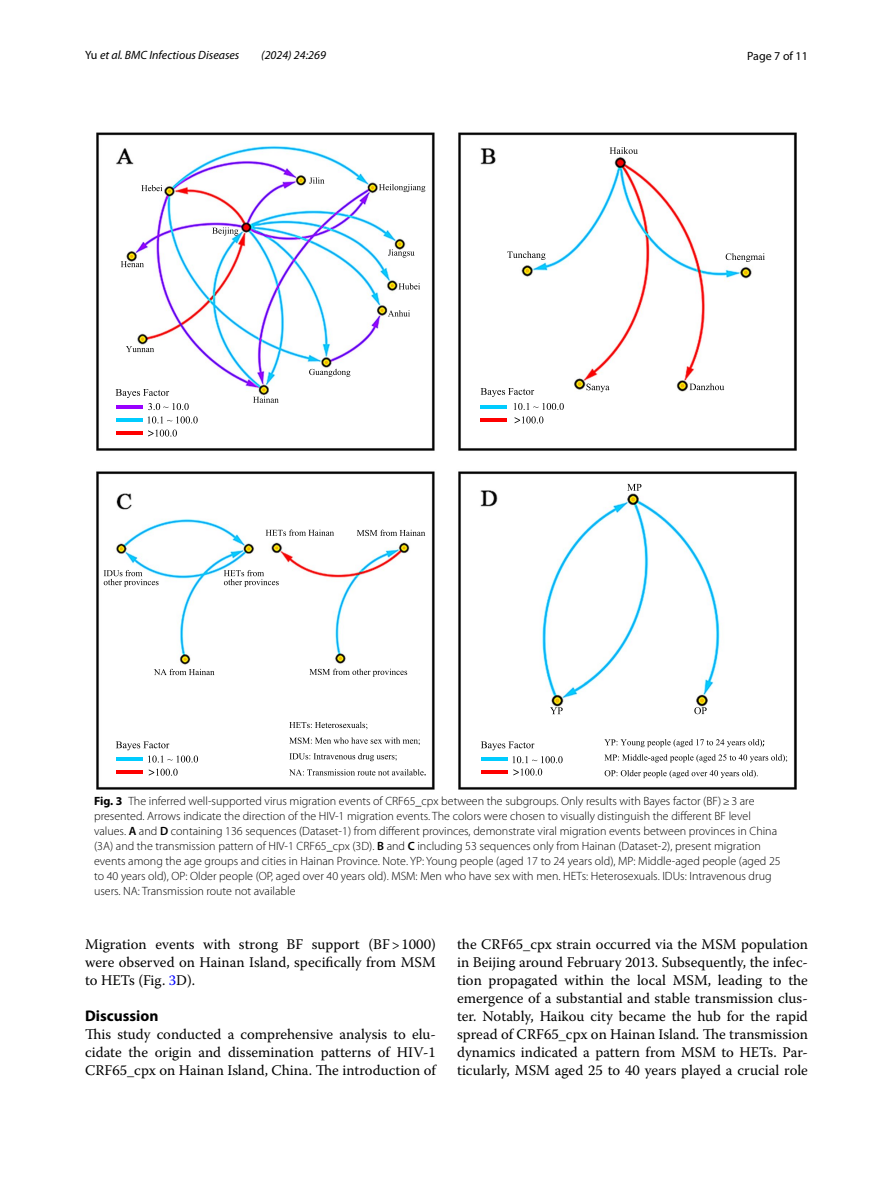
<style>
.page{position:relative;width:893px;height:1187px;background:#fff}
.page>*{position:absolute;margin:0;border:0;box-sizing:border-box;transform-origin:0 0}
.t1{font:700 15.45px "Myriad Pro";color:#000}
.t2{font:14.7px/18px "Warnock Pro";color:#000;text-align:justify}
.t3{font:300 12px/15px "Myriad Pro";color:#000}
.t4{font:italic 12px "Myriad Pro";color:#000}
.t5{font:12px "Myriad Pro";color:#000}
.s1{font-style:normal}
.s2{font-weight:700}
.s3{font-weight:600}
.s4{color:#00f}
</style>
<div class="page">
<img style="left:96px;top:133px;width:701px;height:656px">
<svg style="left:289px;top:721px;width:137px;height:54px"></svg>
<svg style="left:379px;top:184px;width:46px;height:8px"></svg>
<svg style="left:388px;top:249px;width:27px;height:8px"></svg>
<svg style="left:388px;top:310px;width:22px;height:6px"></svg>
<svg style="left:399px;top:283px;width:21px;height:6px"></svg>
<svg style="left:309px;top:369px;width:41px;height:8px"></svg>
<svg style="left:253px;top:396px;width:26px;height:7px"></svg>
<svg style="left:126px;top:346px;width:28px;height:6px"></svg>
<svg style="left:141px;top:185px;width:21px;height:6px"></svg>
<svg style="left:121px;top:261px;width:23px;height:6px"></svg>
<svg style="left:309px;top:177px;width:15px;height:7px"></svg>
<svg style="left:212px;top:227px;width:26px;height:8px"></svg>
<svg style="left:610px;top:147px;width:28px;height:7px"></svg>
<svg style="left:507px;top:251px;width:38px;height:9px"></svg>
<svg style="left:586px;top:383px;width:23px;height:9px"></svg>
<svg style="left:689px;top:383px;width:35px;height:7px"></svg>
<svg style="left:726px;top:253px;width:39px;height:9px"></svg>
<svg style="left:154px;top:668px;width:61px;height:7px"></svg>
<svg style="left:309px;top:668px;width:98px;height:8px"></svg>
<svg style="left:266px;top:529px;width:68px;height:7px"></svg>
<svg style="left:357px;top:529px;width:68px;height:7px"></svg>
<svg style="left:224px;top:570px;width:55px;height:17px"></svg>
<svg style="left:104px;top:570px;width:55px;height:17px"></svg>
<svg style="left:627px;top:484px;width:14px;height:6px"></svg>
<svg style="left:550px;top:707px;width:13px;height:7px"></svg>
<svg style="left:694px;top:707px;width:13px;height:7px"></svg>
<svg style="left:604px;top:739px;width:183px;height:39px"></svg>
<hr style="left:116px;top:418px;width:27px;height:3px;background:#0cf">
<hr style="left:116px;top:431px;width:27px;height:3px;background:#fe0000">
<svg style="left:116px;top:389px;width:73px;height:21px"></svg>
<svg style="left:148px;top:416px;width:50px;height:7px"></svg>
<svg style="left:148px;top:429px;width:29px;height:7px"></svg>
<hr style="left:482px;top:757px;width:26px;height:3px;background:#0cf">
<hr style="left:482px;top:770px;width:26px;height:4px;background:#fe0000">
<svg style="left:481px;top:741px;width:53px;height:9px"></svg>
<svg style="left:513px;top:756px;width:50px;height:19px"></svg>
<hr style="left:116px;top:770px;width:27px;height:4px;background:#fe0000">
<svg style="left:116px;top:741px;width:82px;height:21px"></svg>
<svg style="left:149px;top:768px;width:29px;height:7px"></svg>
<hr style="left:480px;top:405px;width:27px;height:3px;background:#0cf">
<hr style="left:480px;top:418px;width:27px;height:3px;background:#fe0000">
<svg style="left:481px;top:388px;width:53px;height:9px"></svg>
<svg style="left:514px;top:403px;width:50px;height:7px"></svg>
<svg style="left:515px;top:416px;width:28px;height:7px"></svg>
<p class="t4" style="left:85px;top:48px;width:156px"><span class="s1">Yu</span> et al. BMC Infectious Diseases</p>
<p class="t4" style="left:261px;top:48px;width:66px">(2024) 24:269</p>
<p class="t5" style="left:747px;top:48px;width:62px">Page 7 of 11</p>
<p class="t3" style="left:94px;top:793px;width:688px"><span class="s2">Fig. 3</span> The inferred well-supported virus migration events of CRF65_cpx between the subgroups. Only results with Bayes factor (BF)≥3 are presented. Arrows indicate the direction of the HIV-1 migration events. The colors were chosen to visually distinguish the different BF level values. <span class="s3">A</span> and <span class="s3">D</span> containing 136 sequences (Dataset-1) from different provinces, demonstrate viral migration events between provinces in China (3A) and the transmission pattern of HIV-1 CRF65_cpx (3D). <span class="s3">B</span> and <span class="s3">C</span> including 53 sequences only from Hainan (Dataset-2), present migration events among the age groups and cities in Hainan Province. Note. YP: Young people (aged 17 to 24 years old), MP: Middle-aged people (aged 25 to 40 years old), OP: Older people (OP, aged over 40 years old). MSM: Men who have sex with men. HETs: Heterosexuals. IDUs: Intravenous drug users. NA: Transmission route not available</p>
<p class="t2" style="left:85px;top:935px;width:352px">Migration events with strong BF support (BF&gt;1000) were observed on Hainan Island, specifically from MSM to HETs (Fig. <span class="s4">3</span>D).</p>
<p class="t1" style="left:85px;top:1005px;width:75px">Discussion</p>
<p class="t2" style="left:85px;top:1025px;width:352px">This study conducted a comprehensive analysis to elu&shy;cidate the origin and dissemination patterns of HIV-1<br>CRF65_cpx on Hainan Island, China. The introduction of</p>
<p class="t2" style="left:457px;top:935px;width:352px">the CRF65_cpx strain occurred via the MSM population in Beijing around February 2013. Subsequently, the infec&shy;tion propagated within the local MSM, leading to the emergence of a substantial and stable transmission clus&shy;ter. Notably, Haikou city became the hub for the rapid spread of CRF65_cpx on Hainan Island. The transmission dynamics indicated a pattern from MSM to HETs. Par&shy;ticularly, MSM aged 25 to 40 years played a crucial role</p>
</div>
